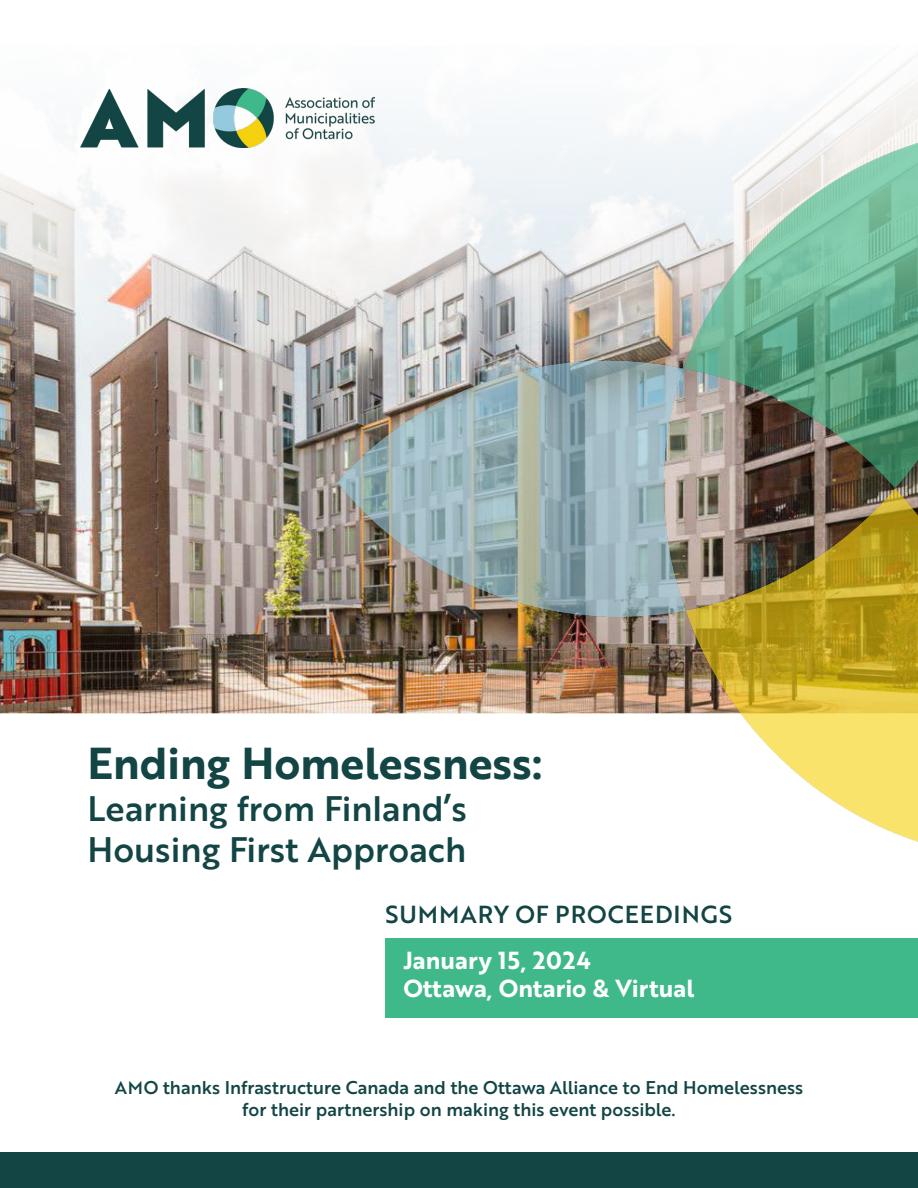
<style>
.page{position:relative;width:918px;height:1188px;background:#fff}
.page>*{position:absolute;margin:0;border:0;box-sizing:border-box;transform-origin:0 0}
.t1{font:43.5px "Brother 1816 Bold";color:#124544}
.t2{font:34.5px "Brother 1816 Medium";color:#124544}
.t3{font:24px "Brother 1816 Bold";color:#fff}
.t4{font:24px "Brother 1816 Medium";letter-spacing:.04em;color:#124544}
.t5{font:18px/21.6px "Brother 1816 Medium";color:#124544;text-align:center}
</style>
<div class="page">
<img style="left:0;top:57px;width:918px;height:656px">
<img style="left:81px;top:89px;width:293px;height:58px">
<img style="left:338px;top:132px;width:580px;height:710px">
<div style="left:0;top:1152px;width:918px;height:36px;background:#124544"></div>
<div style="left:386px;top:938px;width:532px;height:80px;background:#3fb989"></div>
<p class="t1" style="left:87px;top:731px;width:457px">Ending Homelessness:</p>
<p class="t2" style="left:87px;top:782px;width:381px">Learning from Finland’s</p>
<p class="t2" style="left:87px;top:824px;width:380px">Housing First Approach</p>
<p class="t4" style="left:386px;top:896px;width:348px">SUMMARY OF PROCEEDINGS</p>
<p class="t3" style="left:403px;top:942px;width:189px">January 15, 2024</p>
<p class="t3" style="left:403px;top:970px;width:292px">Ottawa, Ontario &amp; Virtual</p>
<p class="t5" style="left:115px;top:1076px;width:690px">AMO thanks Infrastructure Canada and the Ottawa Alliance to End Homelessness for their partnership on making this event possible.</p>
</div>
